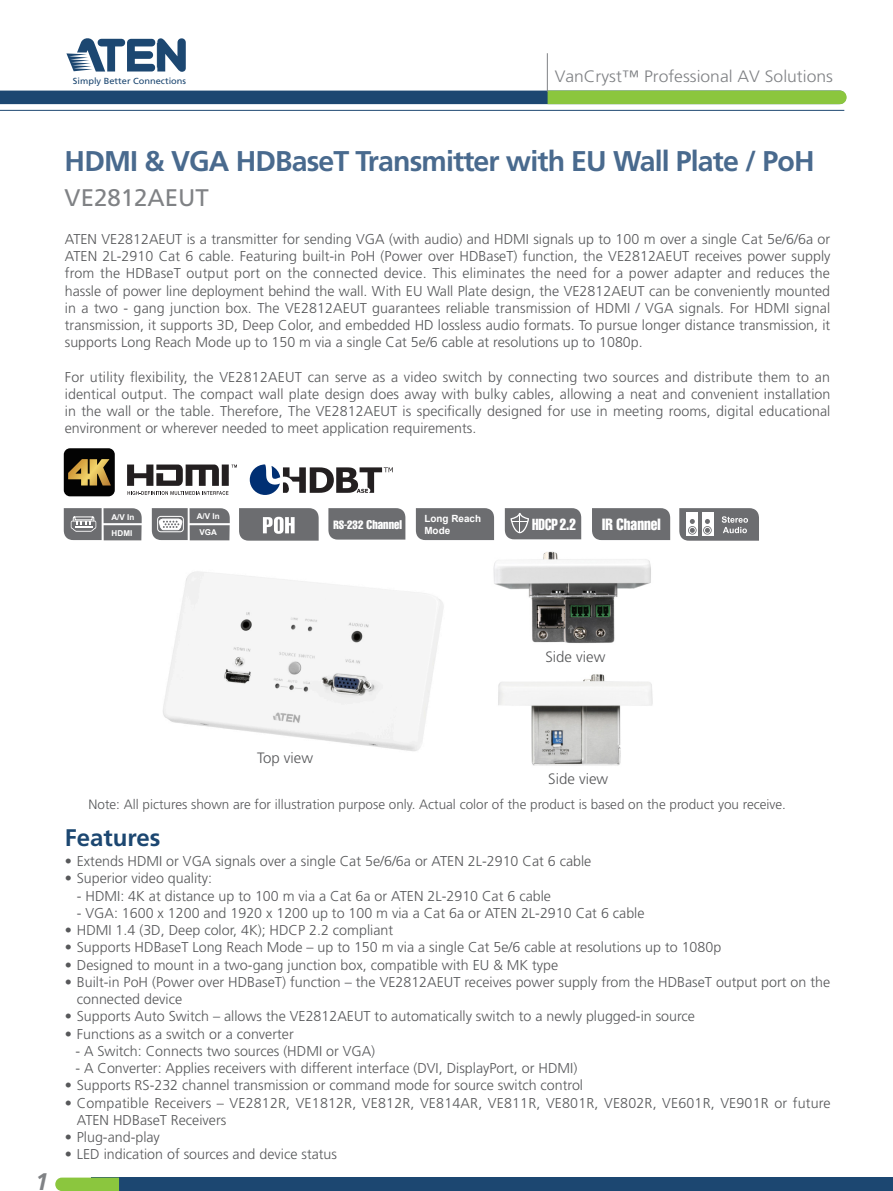
<style>
.page{position:relative;width:893px;height:1191px;background:#fff}
.page>*{position:absolute;margin:0;border:0;box-sizing:border-box;transform-origin:0 0}
.t1{font:700 28.5px "Frutiger";letter-spacing:-.03em;color:#496a8e}
.t2{font:24px "Frutiger";color:#808285}
.t3{font:700 24px "Frutiger";color:#1c4771}
.t4{font:italic 700 24px "Frutiger";color:#808285}
.t5{font:300 16.5px "Frutiger";color:#808285;scale:1.06 1}
.t6{font:extra-condensed 15.9px "Helvetica";color:#fff}
.t7{font:extra-condensed 15.6px "Helvetica";color:#fff;scale:.9 1}
.t8{font:300 15px "Frutiger";color:#57585a}
.t9{font:300 14.25px/17.2px "Frutiger";color:#57585a;text-align:justify}
.t10{font:300 13.5px "Frutiger";color:#57585a}
.t11{font:extra-condensed 12.3px "Helvetica";color:#fff}
.t12{font:700 9.9px "Arial";color:#fff}
.t13{font:8.85px "Frutiger";color:#1c4771;scale:1.05 1}
.t14{font:700 8.1px "Arial";color:#fff}
.s1{font-size:11.7px}
</style>
<div class="page">
<hr style="left:0;top:110px;width:844px;height:1px;background:#1c4771">
<svg style="left:0;top:91px;width:847px;height:13px;background:#43735f"></svg>
<svg style="left:66px;top:38px;width:120px;height:34px"></svg>
<hr style="left:547px;top:53px;width:1px;height:39px;background:#808285">
<img style="left:498px;top:674px;width:155px;height:92px">
<img style="left:163px;top:571px;width:281px;height:180px">
<img style="left:493px;top:551px;width:158px;height:92px">
<svg style="left:127px;top:464px;width:110px;height:31px"></svg>
<div style="left:64px;top:448px;width:51px;height:48px;background:#030303;border-radius:6px"></div>
<svg style="left:68px;top:459px;width:43px;height:26px"></svg>
<svg style="left:250px;top:464px;width:143px;height:31px"></svg>
<div style="left:328px;top:508px;width:77px;height:31px;background:#6c6d70"></div>
<svg style="left:505px;top:508px;width:76px;height:31px;background:#747578"></svg>
<svg style="left:152px;top:508px;width:78px;height:32px;background:#88898b"></svg>
<svg style="left:64px;top:508px;width:78px;height:32px;background:#818285"></svg>
<svg style="left:239px;top:508px;width:80px;height:32px;background:#838487"></svg>
<div style="left:416px;top:508px;width:78px;height:32px;background:#6c6d70"></div>
<div style="left:592px;top:508px;width:78px;height:32px;background:#6c6d70"></div>
<svg style="left:679px;top:508px;width:80px;height:32px"></svg>
<div style="left:91px;top:1177px;width:802px;height:14px;background:#1c4771"></div>
<svg style="left:55px;top:1177px;width:64px;height:14px"></svg>
<p class="t13" style="left:73px;top:76px;width:109px">Simply Better Connections</p>
<p class="t5" style="left:555px;top:67px;width:264px">VanCryst™ Professional AV Solutions</p>
<p class="t1" style="left:65px;top:144px;width:751px">HDMI &amp; VGA HDBaseT Transmitter with EU Wall Plate / PoH</p>
<p class="t2" style="left:65px;top:184px;width:146px">VE2812AEUT</p>
<p class="t9" style="left:65px;top:230px;width:767px">ATEN VE2812AEUT is a transmitter for sending VGA (with audio) and HDMI signals up to 100 m over a single Cat 5e/6/6a or ATEN 2L-2910 Cat 6 cable. Featuring built-in PoH (Power over HDBaseT) function, the VE2812AEUT receives power supply from the HDBaseT output port on the connected device. This eliminates the need for a power adapter and reduces the hassle of power line deployment behind the wall. With EU Wall Plate design, the VE2812AEUT can be conveniently mounted in a two - gang junction box. The VE2812AEUT guarantees reliable transmission of HDMI / VGA signals. For HDMI signal transmission, it supports 3D, Deep Color, and embedded HD lossless audio formats. To pursue longer distance transmission, it supports Long Reach Mode up to 150 m via a single Cat 5e/6 cable at resolutions up to 1080p.</p>
<p class="t9" style="left:65px;top:368px;width:767px">For utility flexibility, the VE2812AEUT can serve as a video switch by connecting two sources and distribute them to an identical output. The compact wall plate design does away with bulky cables, allowing a neat and convenient installation in the wall or the table. Therefore, The VE2812AEUT is specifically designed for use in meeting rooms, digital educational environment or wherever needed to meet application requirements.</p>
<p class="t14" style="left:111px;top:512px;width:24px">A/V In</p>
<p class="t14" style="left:197px;top:511px;width:24px">A/V In</p>
<p class="t14" style="left:112px;top:528px;width:22px">HDMI</p>
<p class="t14" style="left:200px;top:527px;width:19px">VGA</p>
<p class="t12" style="left:424px;top:512px;width:58px">Long Reach</p>
<p class="t12" style="left:424px;top:524px;width:27px">Mode</p>
<p class="t11" style="left:333px;top:518px;width:70px"><span class="s1">RS-232</span> Channel</p>
<p class="t7" style="left:532px;top:516px;width:50px">HDCP2.2</p>
<p class="t6" style="left:602px;top:515px;width:60px">IR Channel</p>
<p class="t8" style="left:545px;top:648px;width:61px">Side view</p>
<p class="t4" style="left:35px;top:1167px;width:15px">1</p>
<p class="t8" style="left:257px;top:749px;width:57px">Top view</p>
<p class="t10" style="left:89px;top:796px;width:699px">Note: All pictures shown are for illustration purpose only. Actual color of the product is based on the product you receive.</p>
<p class="t8" style="left:548px;top:770px;width:61px">Side view</p>
<p class="t3" style="left:65px;top:823px;width:97px">Features</p>
<p class="t9" style="left:65px;top:852px;width:528px">• Extends HDMI or VGA signals over a single Cat 5e/6/6a or ATEN 2L-2910 Cat 6 cable</p>
<p class="t9" style="left:65px;top:869px;width:149px">• Superior video quality:</p>
<p class="t9" style="left:77px;top:887px;width:476px">- HDMI: 4K at distance up to 100 m via a Cat 6a or ATEN 2L-2910 Cat 6 cable</p>
<p class="t9" style="left:77px;top:904px;width:569px">- VGA: 1600 x 1200 and 1920 x 1200 up to 100 m via a Cat 6a or ATEN 2L-2910 Cat 6 cable</p>
<p class="t9" style="left:65px;top:921px;width:330px">• HDMI 1.4 (3D, Deep color, 4K); HDCP 2.2 compliant</p>
<p class="t9" style="left:65px;top:938px;width:658px">• Supports HDBaseT Long Reach Mode – up to 150 m via a single Cat 5e/6 cable at resolutions up to 1080p</p>
<p class="t9" style="left:65px;top:956px;width:495px">• Designed to mount in a two-gang junction box, compatible with EU &amp; MK type</p>
<p class="t9" style="left:77px;top:973px;width:755px;text-indent:-12px">• Built-in PoH (Power over HDBaseT) function – the VE2812AEUT receives power supply from the HDBaseT output port on the connected device</p>
<p class="t9" style="left:65px;top:1007px;width:632px">• Supports Auto Switch – allows the VE2812AEUT to automatically switch to a newly plugged-in source</p>
<p class="t9" style="left:65px;top:1025px;width:230px">• Functions as a switch or a converter</p>
<p class="t9" style="left:75px;top:1042px;width:301px">- A Switch: Connects two sources (HDMI or VGA)</p>
<p class="t9" style="left:75px;top:1059px;width:503px">- A Converter: Applies receivers with different interface (DVI, DisplayPort, or HDMI)</p>
<p class="t9" style="left:65px;top:1076px;width:520px">• Supports RS-232 channel transmission or command mode for source switch control</p>
<p class="t9" style="left:77px;top:1094px;width:755px;text-indent:-12px">• Compatible Receivers – VE2812R, VE1812R, VE812R, VE814AR, VE811R, VE801R, VE802R, VE601R, VE901R or future<br>ATEN HDBaseT Receivers</p>
<p class="t9" style="left:65px;top:1128px;width:97px">• Plug-and-play</p>
<p class="t9" style="left:65px;top:1145px;width:274px">• LED indication of sources and device status</p>
</div>
